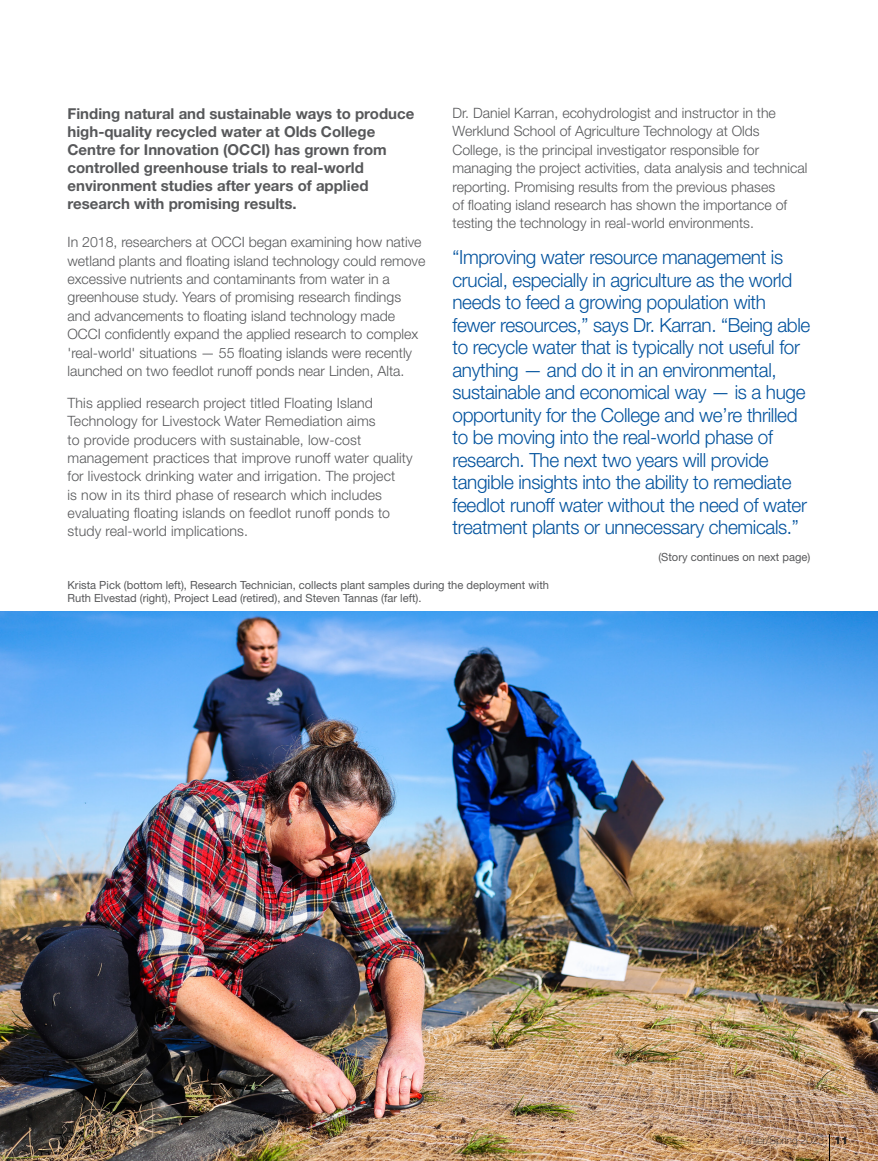
<style>
.page{position:relative;width:878px;height:1161px;background:#fff}
.page>*{position:absolute;margin:0;border:0;box-sizing:border-box;transform-origin:0 0}
.t1{font:300 19.5px/22.5px "Helvetica Neue LT Std";letter-spacing:-.02em;color:#03539e}
.t2{font:700 15px/18px "Helvetica Neue LT Std";color:#57585a}
.t3{font:300 14.25px/18.3px "Helvetica Neue LT Std";color:#57585a}
.t4{font:11.25px/13.5px "Helvetica Neue LT Std";color:#57585a}
.t5{font:100 10.5px "Helvetica Neue LT Std";color:#231f20}
.s1{font-weight:900}
</style>
<div class="page">
<img style="left:0;top:611px;width:878px;height:550px">
<svg style="left:828px;top:1134px;width:1px;height:27px"></svg>
<p class="t3" style="left:452px;top:104px;width:356px">Dr. Daniel Karran, ecohydrologist and instructor in the Werklund School of Agriculture Technology at Olds College, is the principal investigator responsible for managing the project activities, data analysis and technical reporting. Promising results from the previous phases<br>of floating island research has shown the importance of testing the technology in real-world environments.</p>
<p class="t1" style="left:452px;top:246px;width:359px">“Improving water resource management is crucial, especially in agriculture as the world needs to feed a growing population with fewer resources,” says Dr. Karran. “Being able to recycle water that is typically not useful for anything — and do it in an environmental, sustainable and economical way — is a huge opportunity for the College and we’re thrilled to be moving into the real-world phase of research. The next two years will provide tangible insights into the ability to remediate feedlot runoff water without the need of water treatment plants or unnecessary chemicals.”</p>
<p class="t4" style="left:658px;top:551px;width:154px">(Story continues on next page)</p>
<p class="t4" style="left:68px;top:578px;width:483px">Krista Pick (bottom left), Research Technician, collects plant samples during the deployment with<br>Ruth Elvestad (right), Project Lead (retired), and Steven Tannas (far left).</p>
<p class="t2" style="left:68px;top:104px;width:348px">Finding natural and sustainable ways to produce high-quality recycled water at Olds College Centre for Innovation (OCCI) has grown from controlled greenhouse trials to real-world environment studies after years of applied research with promising results.</p>
<p class="t3" style="left:68px;top:233px;width:359px">In 2018, researchers at OCCI began examining how native wetland plants and floating island technology could remove excessive nutrients and contaminants from water in a greenhouse study. Years of promising research findings and advancements to floating island technology made OCCI confidently expand the applied research to complex 'real-world' situations — 55 floating islands were recently launched on two feedlot runoff ponds near Linden, Alta.</p>
<p class="t3" style="left:68px;top:393px;width:347px">This applied research project titled Floating Island Technology for Livestock Water Remediation aims<br>to provide producers with sustainable, low-cost management practices that improve runoff water quality for livestock drinking water and irrigation. The project<br>is now in its third phase of research which includes evaluating floating islands on feedlot runoff ponds to study real-world implications.</p>
<p class="t5" style="left:738px;top:1134px;width:112px">Winter/Spring 2023 <span class="s1">11</span></p>
</div>
